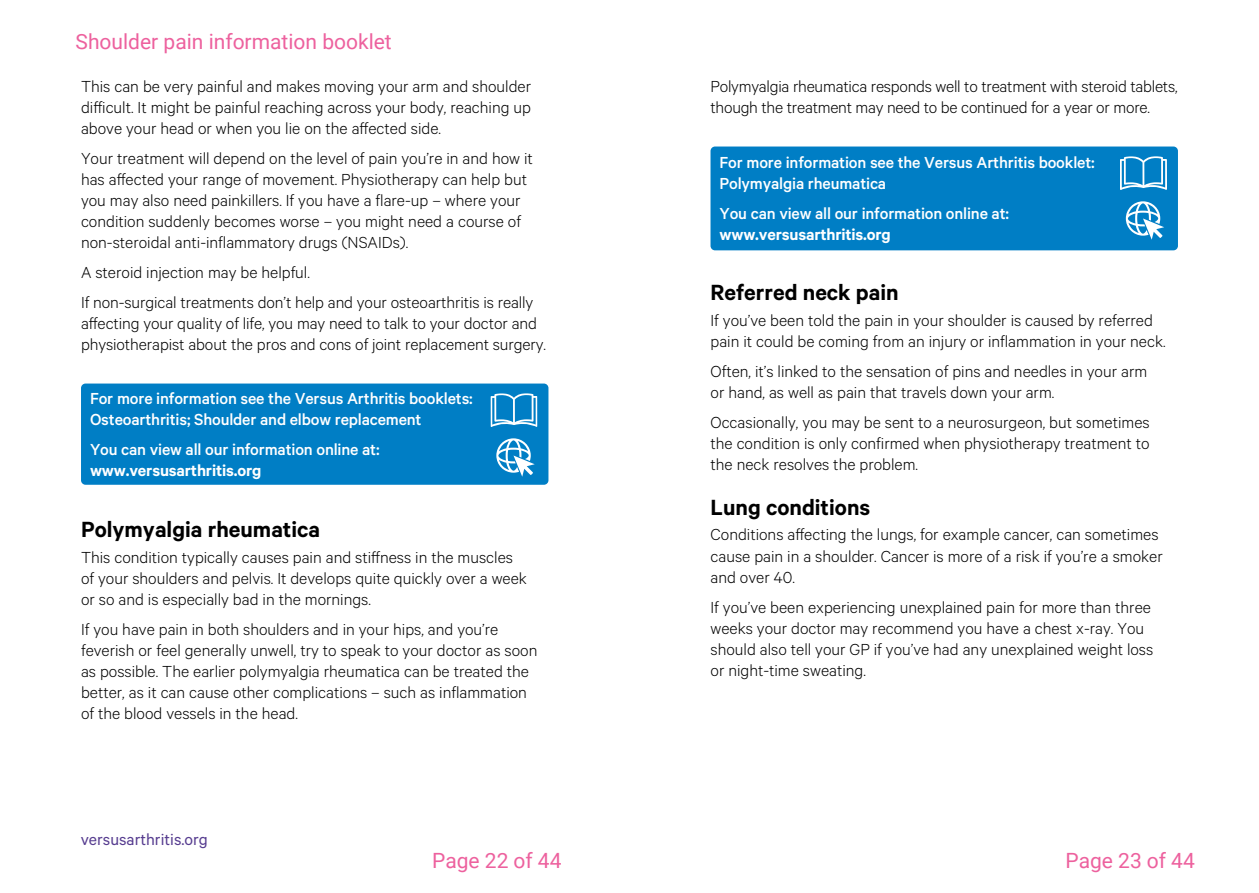
<style>
.page{position:relative;width:1259px;height:893px;background:#fff}
.page>*{position:absolute;margin:0;border:0;box-sizing:border-box;transform-origin:0 0}
.Heading_16_5_20pt__H{font:600 24.75px "Calibre";color:#000}
.t1{font:21px "Roboto";color:#ed619e}
.Body_text_12_14pt{font:300 18px/21px "Calibre";color:#000}
.Boxout_body_12_14pt{font:500 18px/21px "Calibre";letter-spacing:-.01em;color:#fff}
.t2{font:18px "Calibre";color:#573d90}
.s1{font-weight:600}
</style>
<div class="page">
<div style="left:81px;top:384px;width:467px;height:101px;background:#007ec5;border-radius:4px"></div>
<svg style="left:496px;top:438px;width:39px;height:39px"></svg>
<svg style="left:490px;top:393px;width:47px;height:34px"></svg>
<div style="left:710px;top:147px;width:468px;height:103px;background:#007ec5;border-radius:4px"></div>
<svg style="left:1125px;top:201px;width:39px;height:39px"></svg>
<svg style="left:1120px;top:156px;width:47px;height:34px"></svg>
<p class="t1" style="left:76px;top:27px;width:318px">Shoulder pain information booklet</p>
<p class="Body_text_12_14pt" style="left:81px;top:75px;width:451px;text-align:justify">This can be very painful and makes moving your arm and shoulder difficult. It might be painful reaching across your body, reaching up above your head or when you lie on the affected side.</p>
<p class="Body_text_12_14pt" style="left:81px;top:147px;width:453px">Your treatment will depend on the level of pain you’re in and how it has affected your range of movement. Physiotherapy can help but you may also need painkillers. If you have a flare-up – where your condition suddenly becomes worse – you might need a course of non-steroidal anti-inflammatory drugs (NSAIDs).</p>
<p class="Body_text_12_14pt" style="left:81px;top:261px;width:230px">A steroid injection may be helpful.</p>
<p class="Body_text_12_14pt" style="left:81px;top:291px;width:467px">If non-surgical treatments don’t help and your osteoarthritis is really affecting your quality of life, you may need to talk to your doctor and physiotherapist about the pros and cons of joint replacement surgery.</p>
<p class="Boxout_body_12_14pt" style="left:90px;top:388px;width:384px">For more information see the Versus Arthritis booklets:<br>Osteoarthritis; Shoulder and elbow replacement</p>
<p class="Boxout_body_12_14pt" style="left:90px;top:438px;width:291px">You can view all our information online at: <span class="s1">www.versusarthritis.org</span></p>
<p class="Heading_16_5_20pt__H" style="left:81px;top:515px;width:241px">Polymyalgia rheumatica</p>
<p class="Body_text_12_14pt" style="left:81px;top:546px;width:447px">This condition typically causes pain and stiffness in the muscles of your shoulders and pelvis. It develops quite quickly over a week or so and is especially bad in the mornings.</p>
<p class="Body_text_12_14pt" style="left:81px;top:618px;width:458px">If you have pain in both shoulders and in your hips, and you’re feverish or feel generally unwell, try to speak to your doctor as soon as possible. The earlier polymyalgia rheumatica can be treated the better, as it can cause other complications – such as inflammation of the blood vessels in the head.</p>
<p class="t2" style="left:81px;top:828px;width:129px">versusarthritis.org</p>
<p class="Body_text_12_14pt" style="left:710px;top:75px;width:468px">Polymyalgia rheumatica responds well to treatment with steroid tablets, though the treatment may need to be continued for a year or more.</p>
<p class="Boxout_body_12_14pt" style="left:719px;top:152px;width:377px">For more information see the Versus Arthritis booklet:<br>Polymyalgia rheumatica</p>
<p class="Boxout_body_12_14pt" style="left:719px;top:203px;width:291px">You can view all our information online at: <span class="s1">www.versusarthritis.org</span></p>
<p class="Heading_16_5_20pt__H" style="left:710px;top:278px;width:190px">Referred neck pain</p>
<p class="Body_text_12_14pt" style="left:710px;top:309px;width:456px">If you’ve been told the pain in your shoulder is caused by referred pain it could be coming from an injury or inflammation in your neck.</p>
<p class="Body_text_12_14pt" style="left:710px;top:360px;width:438px">Often, it’s linked to the sensation of pins and needles in your arm or hand, as well as pain that travels down your arm.</p>
<p class="Body_text_12_14pt" style="left:710px;top:411px;width:441px;text-align:justify">Occasionally, you may be sent to a neurosurgeon, but sometimes the condition is only confirmed when physiotherapy treatment to the neck resolves the problem.</p>
<p class="Heading_16_5_20pt__H" style="left:710px;top:493px;width:161px">Lung conditions</p>
<p class="Body_text_12_14pt" style="left:710px;top:524px;width:454px">Conditions affecting the lungs, for example cancer, can sometimes cause pain in a shoulder. Cancer is more of a risk if you’re a smoker and over 40.</p>
<p class="Body_text_12_14pt" style="left:710px;top:596px;width:444px">If you’ve been experiencing unexplained pain for more than three weeks your doctor may recommend you have a chest x-ray. You should also tell your GP if you’ve had any unexplained weight loss or night-time sweating.</p>
<p class="t1" style="left:432px;top:846px;width:131px">Page 22 of 44</p>
<p class="t1" style="left:1065px;top:846px;width:131px">Page 23 of 44</p>
</div>
